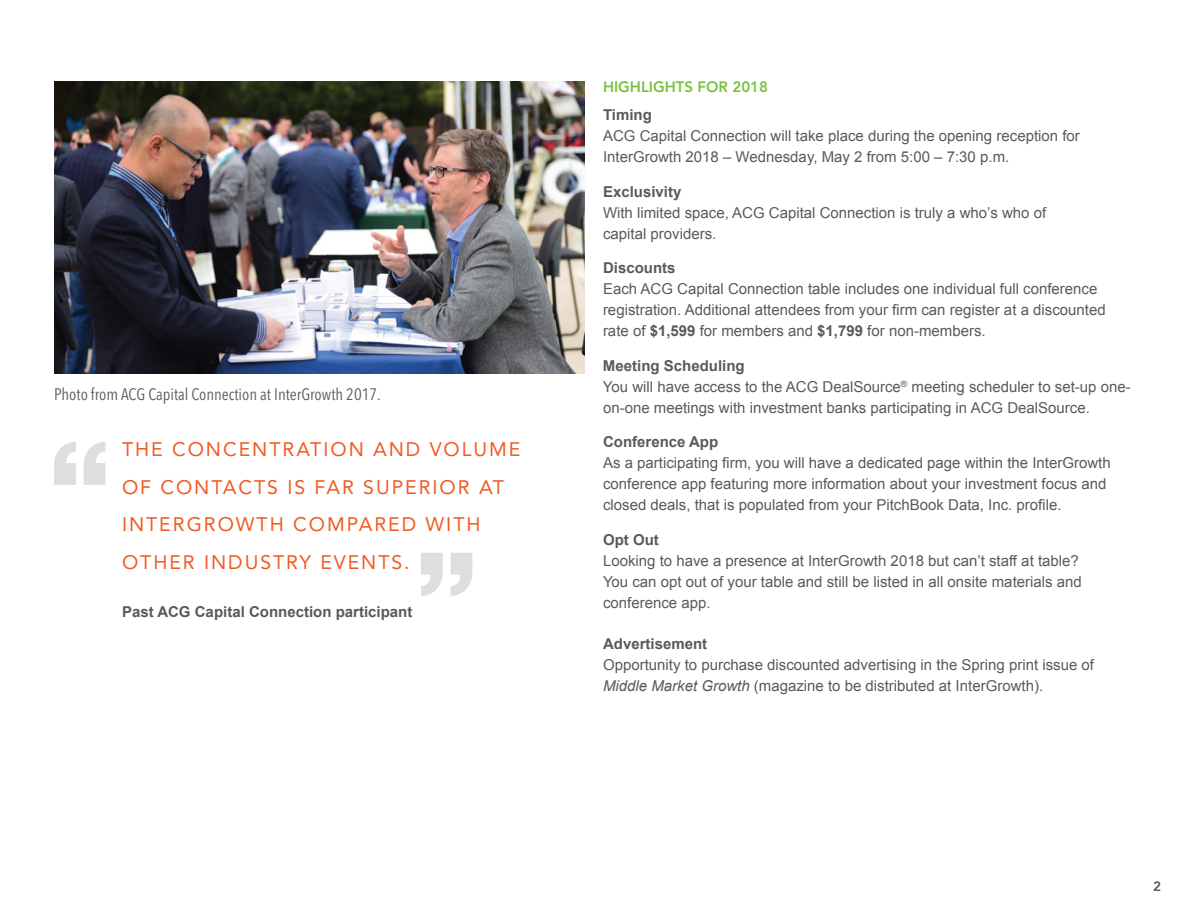
<style>
.page{position:relative;width:1188px;height:918px;background:#fff}
.page>*{position:absolute;margin:0;border:0;box-sizing:border-box;transform-origin:0 0}
.t1{font:19.5px/37.5px "Avenir LT Std";letter-spacing:.1em;color:#f15a22}
.t2{font:condensed 16.5px "Avenir Next LT Pro";color:#565b5f}
.t3{font:15px/21px "Arial";color:#565b5f}
.t4{font:700 15px "Arial";color:#565b5f}
.t5{font:800 15px "Avenir LT Std";color:#7ac143}
.t6{font:800 13.5px "Avenir LT Std";color:#565b5f}
.s1{font-weight:700}
.s2{font-style:italic}
</style>
<div class="page">
<svg style="left:54px;top:442px;width:51px;height:43px"></svg>
<img style="left:54px;top:81px;width:531px;height:293px">
<svg style="left:421px;top:553px;width:52px;height:43px"></svg>
<p class="t2" style="left:54px;top:384px;width:328px">Photo from ACG Capital Connection at InterGrowth 2017.</p>
<h1 class="t1" style="left:122px;top:431px;width:400px">THE CONCENTRATION AND VOLUME<br>OF CONTACTS IS FAR SUPERIOR AT<br>INTERGROWTH COMPARED WITH<br>OTHER INDUSTRY EVENTS.</h1>
<p class="t4" style="left:122px;top:602px;width:292px">Past ACG Capital Connection participant</p>
<p class="t5" style="left:603px;top:78px;width:166px">HIGHLIGHTS FOR 2018</p>
<p class="t4" style="left:603px;top:105px;width:50px">Timing</p>
<p class="t3" style="left:603px;top:125px;width:478px">ACG Capital Connection will take place during the opening reception for<br>InterGrowth 2018 – Wednesday, May 2 from 5:00 – 7:30 p.m.</p>
<p class="t4" style="left:603px;top:181px;width:80px">Exclusivity</p>
<p class="t3" style="left:603px;top:202px;width:445px">With limited space, ACG Capital Connection is truly a who’s who of capital providers.</p>
<p class="t4" style="left:603px;top:258px;width:74px">Discounts</p>
<p class="t3" style="left:603px;top:278px;width:504px">Each ACG Capital Connection table includes one individual full conference registration. Additional attendees from your firm can register at a discounted rate of <span class="s1">$1,599</span> for members and <span class="s1">$1,799</span> for non-members.</p>
<p class="t3" style="left:603px;top:355px;width:529px"><span class="s1">Meeting Scheduling<br></span>You will have access to the ACG DealSource<sup>®</sup> meeting scheduler to set-up one&shy;on-one meetings with investment banks participating in ACG DealSource.</p>
<p class="t4" style="left:603px;top:432px;width:117px">Conference App</p>
<p class="t3" style="left:603px;top:452px;width:509px">As a participating firm, you will have a dedicated page within the InterGrowth conference app featuring more information about your investment focus and closed deals, that is populated from your PitchBook Data, Inc. profile.</p>
<p class="t4" style="left:603px;top:529px;width:57px">Opt Out</p>
<p class="t3" style="left:603px;top:550px;width:480px">Looking to have a presence at InterGrowth 2018 but can’t staff at table?<br>You can opt out of your table and still be listed in all onsite materials and conference app.</p>
<p class="t4" style="left:603px;top:634px;width:106px">Advertisement</p>
<p class="t3" style="left:603px;top:654px;width:493px">Opportunity to purchase discounted advertising in the Spring print issue of<br><span class="s2">Middle Market Growth</span> (magazine to be distributed at InterGrowth).</p>
<p class="t6" style="left:1153px;top:878px;width:9px">2</p>
</div>
